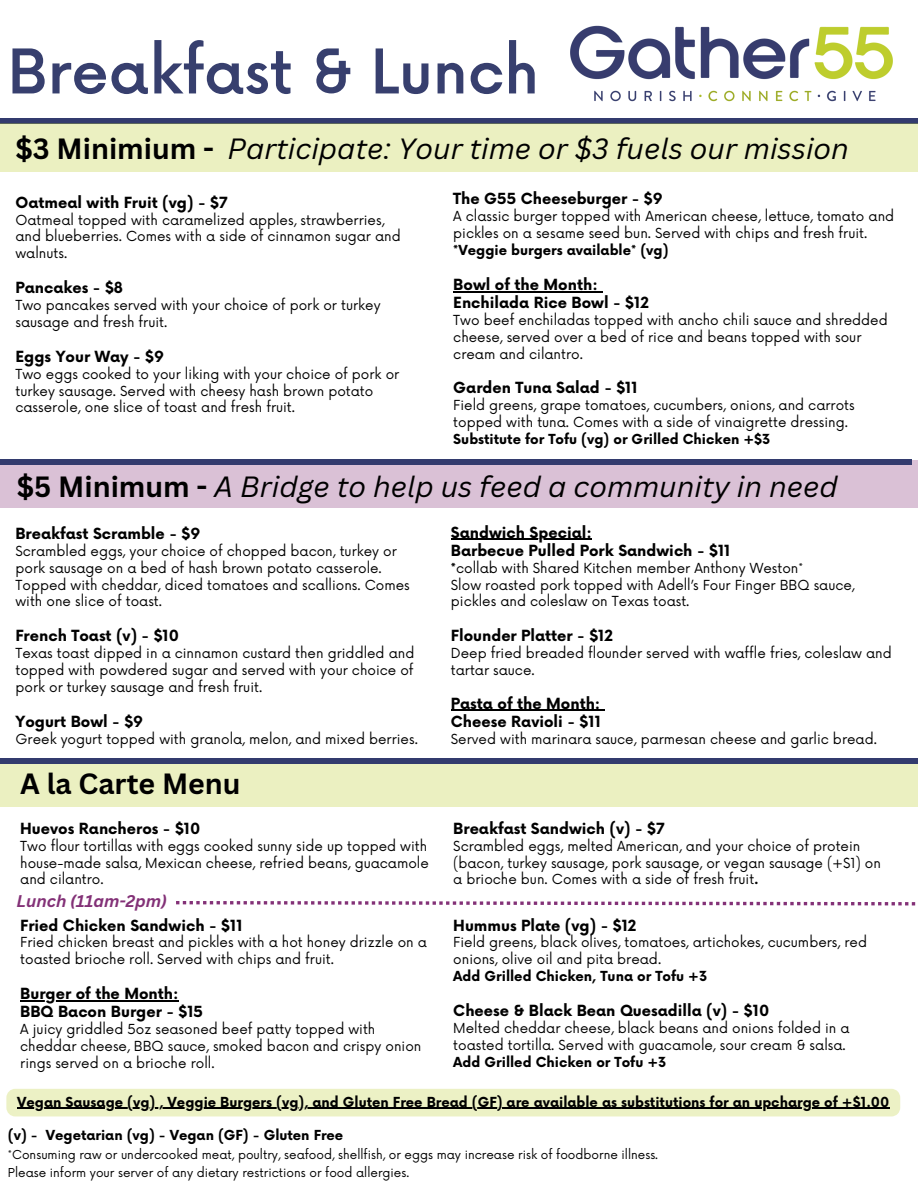
<style>
.page{position:relative;width:918px;height:1188px;background:#fff}
.page>*{position:absolute;margin:0;border:0;box-sizing:border-box;transform-origin:0 0}
.t1{font:500 60px "Now";color:#373f6e}
.t2{font:italic 28.5px "Canva Sans";color:#000}
.t3{font:700 28.5px "Canva Sans";color:#000}
.t4{font:italic 700 16.5px "Canva Sans";color:#833177}
.t5{font:700 15px/18px "Now";color:#000}
.t6{font:13.5px/16.8px "Now";color:#000}
.t7{font:700 13.5px "Now";color:#000}
.t8{font:12px "Now";color:#000}
.s1{font-weight:700;font-style:normal}
.s2{font-weight:700}
</style>
<div class="page">
<img style="left:570px;top:25px;width:323px;height:77px">
<div style="left:0;top:118px;width:918px;height:5px;background:#333b6e"></div>
<div style="left:0;top:123px;width:918px;height:49px;background:#ebf0c1"></div>
<div style="left:0;top:461px;width:918px;height:47px;background:#dac1d6"></div>
<div style="left:0;top:760px;width:918px;height:47px;background:#ebf0c1"></div>
<div style="left:6px;top:1089px;width:894px;height:27px;background:#ecf1c5"></div>
<hr style="left:17px;top:1108px;width:872px;height:1px;background:#000">
<hr style="left:451px;top:539px;width:141px;height:1px;background:#000">
<hr style="left:451px;top:710px;width:149px;height:1px;background:#000">
<hr style="left:453px;top:291px;width:145px;height:1px;background:#000">
<hr style="left:20px;top:1000px;width:159px;height:1px;background:#000">
<svg style="left:176px;top:901px;width:740px;height:5px"></svg>
<div style="left:0;top:459px;width:912px;height:6px;background:#333b6e"></div>
<div style="left:0;top:758px;width:918px;height:6px;background:#333b6e"></div>
<h1 class="t1" style="left:8px;top:39px;width:533px">Breakfast &amp; Lunch</h1>
<p class="t2" style="left:15px;top:128px;width:835px"><span class="s1">$3 Minimium -</span> Participate: Your time or $3 fuels our mission</p>
<h6 class="t5" style="left:15px;top:194px;width:214px">Oatmeal with Fruit (vg) - $7</h6>
<h6 class="t6" style="left:15px;top:212px;width:387px">Oatmeal topped with caramelized apples, strawberries, and blueberries. Comes with a side of cinnamon sugar and walnuts.</h6>
<h6 class="t5" style="left:15px;top:280px;width:109px">Pancakes - $8</h6>
<h6 class="t6" style="left:15px;top:297px;width:367px">Two pancakes served with your choice of pork or turkey sausage and fresh fruit.</h6>
<h2 class="t5" style="left:15px;top:348px;width:150px">Eggs Your Way - $9</h2>
<h2 class="t6" style="left:15px;top:366px;width:385px">Two eggs cooked to your liking with your choice of pork or turkey sausage. Served with cheesy hash brown potato casserole, one slice of toast and fresh fruit.</h2>
<h6 class="t5" style="left:453px;top:191px;width:211px">The G55 Cheeseburger - $9</h6>
<h6 class="t6" style="left:453px;top:209px;width:442px">A classic burger topped with American cheese, lettuce, tomato and pickles on a sesame seed bun. Served with chips and fresh fruit. <span class="s2">*Veggie burgers available* (vg)</span></h6>
<h6 class="t5" style="left:453px;top:276px;width:197px">Bowl of the Month:<br>Enchilada Rice Bowl - $12</h6>
<h6 class="t6" style="left:453px;top:312px;width:436px">Two beef enchiladas topped with ancho chili sauce and shredded cheese, served over a bed of rice and beans topped with sour cream and cilantro.</h6>
<h4 class="t5" style="left:453px;top:380px;width:186px">Garden Tuna Salad - $11</h4>
<h4 class="t6" style="left:453px;top:398px;width:403px">Field greens, grape tomatoes, cucumbers, onions, and carrots topped with tuna. Comes with a side of vinaigrette dressing.<br><span class="s2">Substitute for Tofu (vg) or Grilled Chicken +$3</span></h4>
<h3 class="t2" style="left:17px;top:466px;width:823px"><span class="s1">$5 Minimum -</span> A Bridge to help us feed a community in need</h3>
<h6 class="t5" style="left:15px;top:525px;width:186px">Breakfast Scramble - $9</h6>
<h6 class="t6" style="left:15px;top:543px;width:396px">Scrambled eggs, your choice of chopped bacon, turkey or pork sausage on a bed of hash brown potato casserole.<br>Topped with cheddar, diced tomatoes and scallions. Comes with one slice of toast.</h6>
<h3 class="t5" style="left:15px;top:628px;width:165px">French Toast (v) - $10</h3>
<h3 class="t6" style="left:15px;top:646px;width:400px;text-align:justify">Texas toast dipped in a cinnamon custard then griddled and topped with powdered sugar and served with your choice of pork or turkey sausage and fresh fruit.</h3>
<h6 class="t5" style="left:15px;top:713px;width:129px">Yogurt Bowl - $9</h6>
<h6 class="t6" style="left:15px;top:731px;width:404px">Greek yogurt topped with granola, melon, and mixed berries.</h6>
<h6 class="t3" style="left:20px;top:764px;width:222px">A la Carte Menu</h6>
<p class="t5" style="left:20px;top:820px;width:182px">Huevos Rancheros - $10</p>
<p class="t6" style="left:20px;top:838px;width:410px">Two flour tortillas with eggs cooked sunny side up topped with house-made salsa, Mexican cheese, refried beans, guacamole and cilantro.</p>
<h6 class="t5" style="left:20px;top:917px;width:224px">Fried Chicken Sandwich - $11</h6>
<h6 class="t6" style="left:20px;top:935px;width:408px">Fried chicken breast and pickles with a hot honey drizzle on a toasted brioche roll. Served with chips and fruit.</h6>
<h6 class="t5" style="left:20px;top:986px;width:184px">Burger of the Month:<br>BBQ Bacon Burger - $15</h6>
<h6 class="t6" style="left:20px;top:1021px;width:403px">A juicy griddled 5oz seasoned beef patty topped with cheddar cheese, BBQ sauce, smoked bacon and crispy onion rings served on a brioche roll.</h6>
<p class="t4" style="left:17px;top:889px;width:152px">Lunch (11am-2pm)</p>
<h6 class="t5" style="left:451px;top:524px;width:281px">Sandwich Special:<br>Barbecue Pulled Pork Sandwich - $11</h6>
<h6 class="t6" style="left:451px;top:560px;width:405px"><span class="s2">*</span>collab with Shared Kitchen member Anthony Weston*<br>Slow roasted pork topped with Adell’s Four Finger BBQ sauce, pickles and coleslaw on Texas toast.</h6>
<h6 class="t5" style="left:451px;top:628px;width:164px">Flounder Platter - $12</h6>
<h6 class="t6" style="left:451px;top:646px;width:442px">Deep fried breaded flounder served with waffle fries, coleslaw and tartar sauce.</h6>
<h6 class="t5" style="left:451px;top:695px;width:152px">Pasta of the Month:<br>Cheese Ravioli - $11</h6>
<h6 class="t6" style="left:451px;top:731px;width:428px">Served with marinara sauce, parmesan cheese and garlic bread.</h6>
<h5 class="t5" style="left:453px;top:820px;width:213px">Breakfast Sandwich (v) - $7</h5>
<h5 class="t6" style="left:453px;top:838px;width:429px">Scrambled eggs, melted American, and your choice of protein (bacon, turkey sausage, pork sausage, or vegan sausage (+$1) on a brioche bun. Comes with a side of fresh fruit<span class="s2">.</span></h5>
<h6 class="t5" style="left:453px;top:917px;width:185px">Hummus Plate (vg) - $12</h6>
<h6 class="t6" style="left:453px;top:935px;width:415px">Field greens, black olives, tomatoes, artichokes, cucumbers, red onions, olive oil and pita bread.<br><span class="s2">Add Grilled Chicken, Tuna or Tofu +3</span></h6>
<h6 class="t5" style="left:453px;top:1003px;width:318px">Cheese &amp; Black Bean Quesadilla (v) - $10</h6>
<h6 class="t6" style="left:453px;top:1020px;width:398px">Melted cheddar cheese, black beans and onions folded in a toasted tortilla. Served with guacamole, sour cream &amp; salsa.<br><span class="s2">Add Grilled Chicken or Tofu +3</span></h6>
<h6 class="t7" style="left:17px;top:1094px;width:874px">Vegan Sausage (vg) , Veggie Burgers (vg), and Gluten Free Bread (GF) are available as substitutions for an upcharge of +$1.00</h6>
<h6 class="t7" style="left:8px;top:1128px;width:337px">(v) - Vegetarian (vg) - Vegan (GF) - Gluten Free</h6>
<h6 class="t8" style="left:8px;top:1148px;width:652px">*Consuming raw or undercooked meat, poultry, seafood, shellfish, or eggs may increase risk of foodborne illness.</h6>
<h6 class="t8" style="left:8px;top:1166px;width:403px">Please inform your server of any dietary restrictions or food allergies.</h6>
</div>
